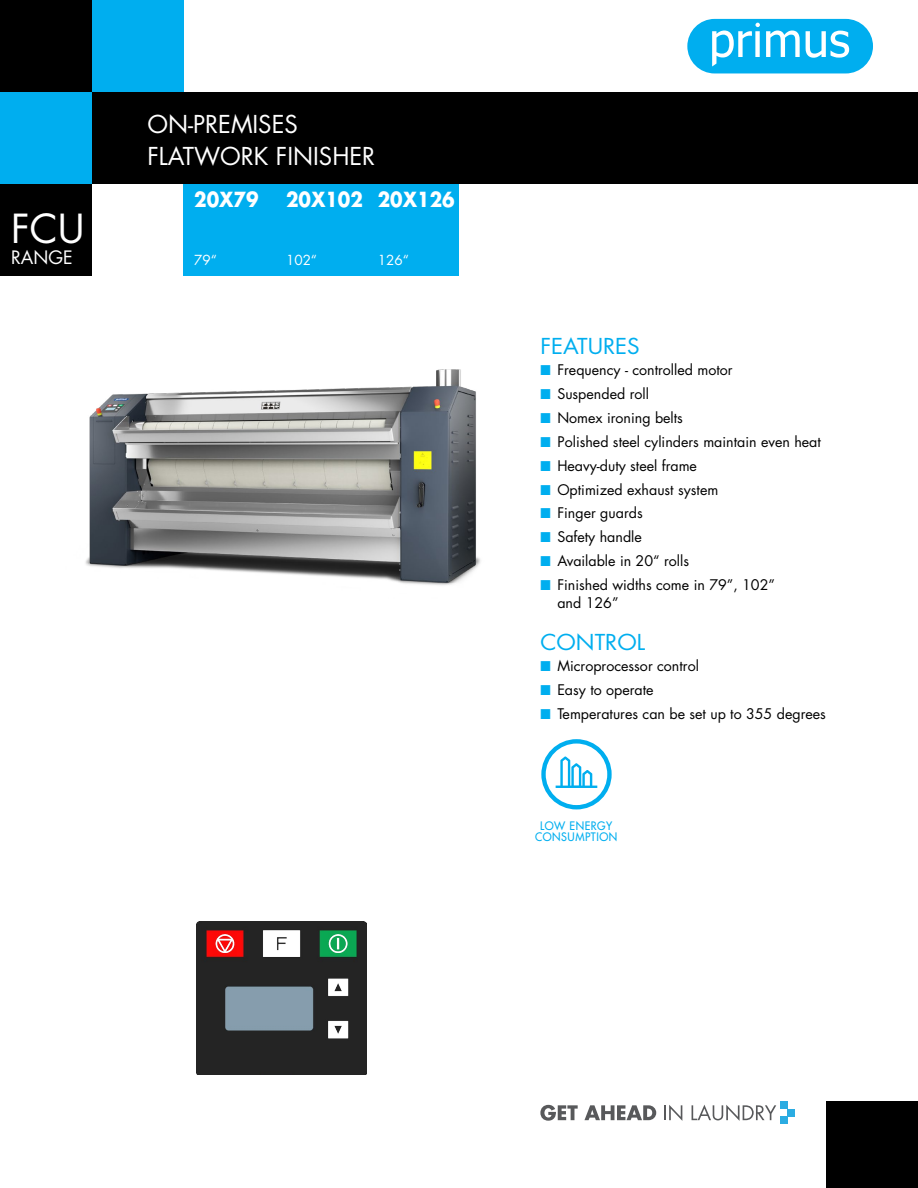
<style>
.page{position:relative;width:918px;height:1188px;background:#fff}
.page>*{position:absolute;margin:0;border:0;box-sizing:border-box;transform-origin:0 0}
.t1{font:39px "Futura Std";color:#fff}
.t2{font:24px/31.5px "Futura Std";color:#fff}
.t3{font:21.3px "Futura Std";color:#00aeef;scale:1.05 1}
.t4{font:700 20.25px "Futura Std";color:#fff;scale:.9 1}
.t5{font:18px "Futura Std";color:#fff}
.t6{font:14.25px/18px "Futura Std";color:#000}
.t7{font:13.5px "Futura Std";color:#fff}
.t8{font:500 11.4px/10.8px "Futura Std";letter-spacing:.05em;color:#00aeef;text-align:center;scale:.95 1}
.s1{color:#00aeef}
</style>
<div class="page">
<div style="left:0;top:92px;width:918px;height:92px;background:#000"></div>
<div style="left:0;top:92px;width:92px;height:92px;background:#00aeef"></div>
<div style="left:826px;top:1102px;width:92px;height:86px;background:#000"></div>
<img style="left:85px;top:369px;width:396px;height:216px">
<svg style="left:541px;top:739px;width:71px;height:70px"></svg>
<div style="left:184px;top:184px;width:91px;height:91px;background:#00aeef"></div>
<div style="left:0;top:184px;width:92px;height:91px;background:#000"></div>
<div style="left:275px;top:184px;width:92px;height:91px;background:#00aeef"></div>
<div style="left:367px;top:184px;width:92px;height:91px;background:#00aeef"></div>
<img style="left:196px;top:922px;width:171px;height:152px">
<svg style="left:540px;top:1105px;width:38px;height:16px"></svg>
<svg style="left:584px;top:1105px;width:72px;height:15px"></svg>
<svg style="left:664px;top:1105px;width:18px;height:16px"></svg>
<svg style="left:692px;top:1105px;width:84px;height:16px"></svg>
<div style="left:787px;top:1109px;width:8px;height:7px;background:#2bace2"></div>
<div style="left:780px;top:1116px;width:7px;height:8px;background:#2bace2"></div>
<div style="left:780px;top:1102px;width:7px;height:7px;background:#2bace2"></div>
<div style="left:92px;top:0;width:92px;height:92px;background:#00aeef"></div>
<div style="left:687px;top:19px;width:186px;height:54px;background:#00aeef;border-radius:27px"></div>
<svg style="left:712px;top:23px;width:137px;height:44px"></svg>
<div style="left:0;top:0;width:92px;height:92px;background:#000"></div>
<h1 class="t1" style="left:11px;top:203px;width:75px">FCU</h1>
<p class="t5" style="left:11px;top:246px;width:63px">RANGE</p>
<h2 class="t2" style="left:147px;top:109px;width:229px">ON-PREMISES<br>FLATWORK FINISHER</h2>
<h3 class="t4" style="left:194px;top:186px;width:73px">20X79</h3>
<p class="t7" style="left:194px;top:251px;width:24px">79“</p>
<h3 class="t4" style="left:286px;top:186px;width:87px">20X102</h3>
<h3 class="t4" style="left:378px;top:186px;width:87px">20X126</h3>
<p class="t7" style="left:286px;top:251px;width:33px">102“</p>
<p class="t7" style="left:378px;top:251px;width:33px">126“</p>
<h3 class="t3" style="left:540px;top:332px;width:96px">FEATURES</h3>
<p class="t6" style="left:540px;top:361px;width:194px"><span class="s1">■</span> Frequency - controlled motor</p>
<p class="t6" style="left:540px;top:385px;width:110px"><span class="s1">■</span> Suspended roll</p>
<p class="t6" style="left:540px;top:409px;width:144px"><span class="s1">■</span> Nomex ironing belts</p>
<p class="t6" style="left:540px;top:433px;width:282px"><span class="s1">■</span> Polished steel cylinders maintain even heat</p>
<p class="t6" style="left:540px;top:457px;width:158px"><span class="s1">■</span> Heavy-duty steel frame</p>
<p class="t6" style="left:540px;top:480px;width:179px"><span class="s1">■</span> Optimized exhaust system</p>
<p class="t6" style="left:540px;top:504px;width:104px"><span class="s1">■</span> Finger guards</p>
<p class="t6" style="left:540px;top:528px;width:103px"><span class="s1">■</span> Safety handle</p>
<p class="t6" style="left:540px;top:552px;width:150px"><span class="s1">■</span> Available in 20“ rolls</p>
<p class="t6" style="left:557px;top:576px;width:219px;text-indent:-17px"><span class="s1">■</span> Finished widths come in 79”, 102” and 126”</p>
<h3 class="t3" style="left:540px;top:628px;width:101px">CONTROL</h3>
<p class="t6" style="left:540px;top:657px;width:160px"><span class="s1">■</span> Microprocessor control</p>
<p class="t6" style="left:540px;top:681px;width:115px"><span class="s1">■</span> Easy to operate</p>
<p class="t6" style="left:540px;top:705px;width:287px"><span class="s1">■</span> Temperatures can be set up to 355 degrees</p>
<p class="t8" style="left:535px;top:820px;width:88px">LOW ENERGY<br>CONSUMPTION</p>
</div>
